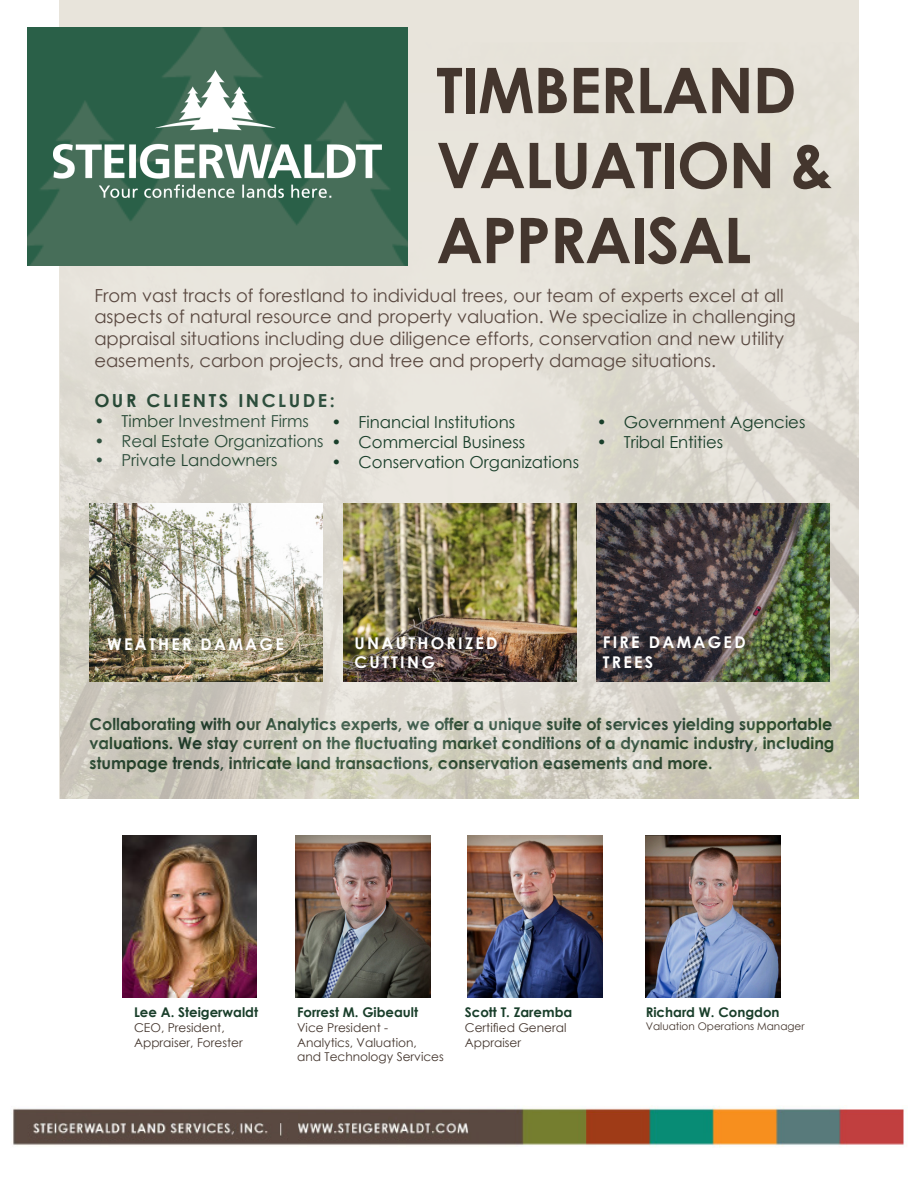
<style>
.page{position:relative;width:918px;height:1188px;background:#fff}
.page>*{position:absolute;margin:0;border:0;box-sizing:border-box;transform-origin:0 0}
.t1{font:700 63px "Century Gothic";letter-spacing:-.02em;color:#44362e}
.t2{font:18px/21.6px "Century Gothic";color:#5a4941}
.t3{font:700 18px "Century Gothic";letter-spacing:.14em;color:#193e2a}
.t4{font:700 16.5px/19.5px "Century Gothic";color:#193e2a}
.t5{font:16.5px "Century Gothic";color:#193e2a}
.t6{font:700 16.2px/19.5px "Century Gothic";letter-spacing:.14em;color:#fff}
.t7{font:700 13.35px "Century Gothic";color:#193e2a}
.t8{font:12.15px "Century Gothic";color:#44362e}
.t9{font:10.5px "Century Gothic";color:#44362e}
</style>
<div class="page">
<div style="left:59px;top:0;width:800px;height:798px;background:#e8e4db"></div>
<img style="left:61px;top:144px;width:798px;height:654px">
<img style="left:27px;top:27px;width:381px;height:239px">
<img style="left:53px;top:70px;width:329px;height:128px">
<img style="left:597px;top:503px;width:233px;height:179px">
<img style="left:13px;top:1106px;width:891px;height:41px">
<img style="left:343px;top:503px;width:233px;height:179px">
<img style="left:90px;top:503px;width:232px;height:179px">
<img style="left:122px;top:836px;width:135px;height:161px">
<img style="left:296px;top:836px;width:135px;height:161px">
<img style="left:646px;top:836px;width:135px;height:161px">
<img style="left:468px;top:836px;width:135px;height:161px">
<p class="t1" style="left:436px;top:42px;width:362px">TIMBERLAND</p>
<p class="t1" style="left:436px;top:117px;width:398px">VALUATION &amp;</p>
<p class="t1" style="left:436px;top:192px;width:316px">APPRAISAL</p>
<p class="t2" style="left:94px;top:284px;width:703px">From vast tracts of forestland to individual trees, our team of experts excel at all aspects of natural resource and property valuation. We specialize in challenging appraisal situations including due diligence efforts, conservation and new utility easements, carbon projects, and tree and property damage situations.</p>
<p class="t3" style="left:94px;top:387px;width:242px">OUR CLIENTS INCLUDE:</p>
<p class="t5" style="left:94px;top:409px;width:216px">• Timber Investment Firms</p>
<p class="t5" style="left:94px;top:429px;width:231px">• Real Estate Organizations</p>
<p class="t5" style="left:94px;top:449px;width:185px">• Private Landowners</p>
<p class="t5" style="left:332px;top:411px;width:185px">• Financial Institutions</p>
<p class="t5" style="left:332px;top:431px;width:195px">• Commercial Business</p>
<p class="t5" style="left:332px;top:450px;width:249px">• Conservation Organizations</p>
<p class="t5" style="left:597px;top:411px;width:210px">• Government Agencies</p>
<p class="t5" style="left:597px;top:431px;width:128px">• Tribal Entities</p>
<p class="t6" style="left:107px;top:633px;width:178px">WEATHER DAMAGE</p>
<p class="t6" style="left:355px;top:632px;width:144px">UNAUTHORIZED<br>CUTTING</p>
<p class="t6" style="left:603px;top:632px;width:144px">FIRE DAMAGED<br>TREES</p>
<p class="t4" style="left:90px;top:713px;width:746px">Collaborating with our Analytics experts, we offer a unique suite of services yielding supportable valuations. We stay current on the fluctuating market conditions of a dynamic industry, including stumpage trends, intricate land transactions, conservation easements and more.</p>
<p class="t7" style="left:134px;top:1002px;width:126px">Lee A. Steigerwaldt</p>
<p class="t8" style="left:134px;top:1019px;width:92px">CEO, President,</p>
<p class="t8" style="left:134px;top:1034px;width:110px">Appraiser, Forester</p>
<p class="t7" style="left:297px;top:1002px;width:123px">Forrest M. Gibeault</p>
<p class="t8" style="left:297px;top:1019px;width:93px">Vice President -</p>
<p class="t8" style="left:297px;top:1034px;width:121px">Analytics, Valuation,</p>
<p class="t8" style="left:297px;top:1048px;width:148px">and Technology Services</p>
<p class="t7" style="left:465px;top:1002px;width:109px">Scott T. Zaremba</p>
<p class="t8" style="left:465px;top:1019px;width:103px">Certified General</p>
<p class="t8" style="left:465px;top:1034px;width:58px">Appraiser</p>
<p class="t7" style="left:646px;top:1002px;width:135px">Richard W. Congdon</p>
<p class="t9" style="left:646px;top:1019px;width:160px">Valuation Operations Manager</p>
</div>
